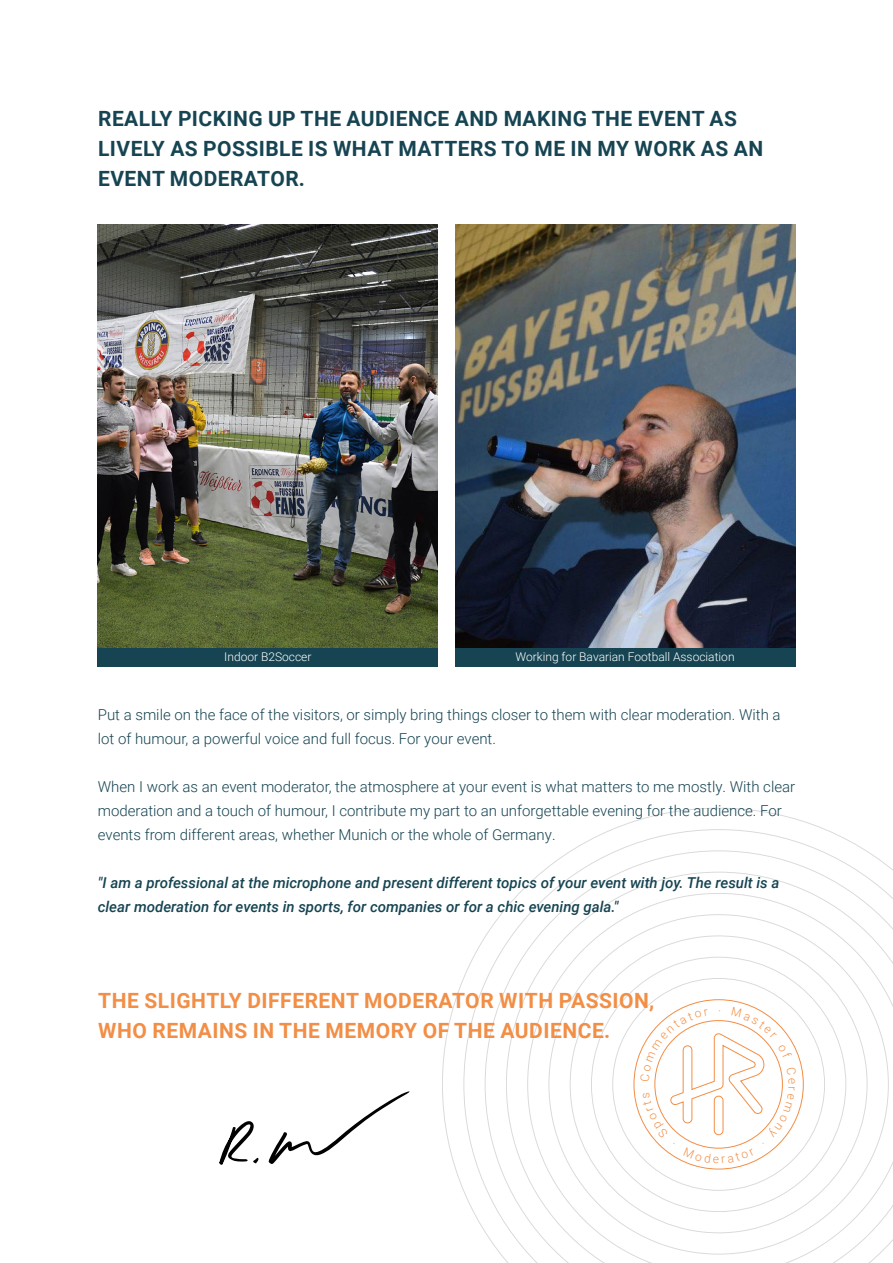
<style>
.page{position:relative;width:893px;height:1263px;background:#fff}
.page>*{position:absolute;margin:0;border:0;box-sizing:border-box;transform-origin:0 0}
.t1{font:700 21px/30px "Roboto";letter-spacing:.02em;color:#164452}
.t2{font:700 21px/30px "Roboto";letter-spacing:.025em;color:#f28e45}
.t3{font:300 15px/24px "Roboto";color:#164452}
.t4{font:italic 500 15px/24px "Roboto";color:#164452}
.t5{font:300 12px "Roboto";color:#fff}
</style>
<div class="page">
<svg style="left:442px;top:808px;width:451px;height:455px"></svg>
<img style="left:455px;top:224px;width:340px;height:424px">
<img style="left:98px;top:224px;width:340px;height:424px">
<svg style="left:268px;top:1091px;width:142px;height:73px"></svg>
<svg style="left:219px;top:1121px;width:40px;height:44px"></svg>
<div style="left:98px;top:648px;width:340px;height:18px;background:#164452"></div>
<div style="left:455px;top:648px;width:340px;height:18px;background:#164452"></div>
<svg style="left:640px;top:1007px;width:156px;height:156px"></svg>
<h1 class="t1" style="left:98px;top:105px;width:667px">REALLY PICKING UP THE AUDIENCE AND MAKING THE EVENT AS<br>LIVELY AS POSSIBLE IS WHAT MATTERS TO ME IN MY WORK AS AN<br>EVENT MODERATOR.</h1>
<p class="t5" style="left:224px;top:651px;width:89px">Indoor B2Soccer</p>
<p class="t5" style="left:516px;top:651px;width:220px">Working for Bavarian Football Association</p>
<p class="t3" style="left:98px;top:704px;width:684px">Put a smile on the face of the visitors, or simply bring things closer to them with clear moderation. With a lot of humour, a powerful voice and full focus. For your event.</p>
<p class="t3" style="left:98px;top:776px;width:699px">When I work as an event moderator, the atmosphere at your event is what matters to me mostly. With clear moderation and a touch of humour, I contribute my part to an unforgettable evening for the audience. For events from different areas, whether Munich or the whole of Germany.</p>
<p class="t4" style="left:98px;top:872px;width:683px">"I am a professional at the microphone and present different topics of your event with joy. The result is a clear moderation for events in sports, for companies or for a chic evening gala."</p>
<h1 class="t2" style="left:98px;top:987px;width:558px">THE SLIGHTLY DIFFERENT MODERATOR WITH PASSION,<br>WHO REMAINS IN THE MEMORY OF THE AUDIENCE.</h1>
</div>
